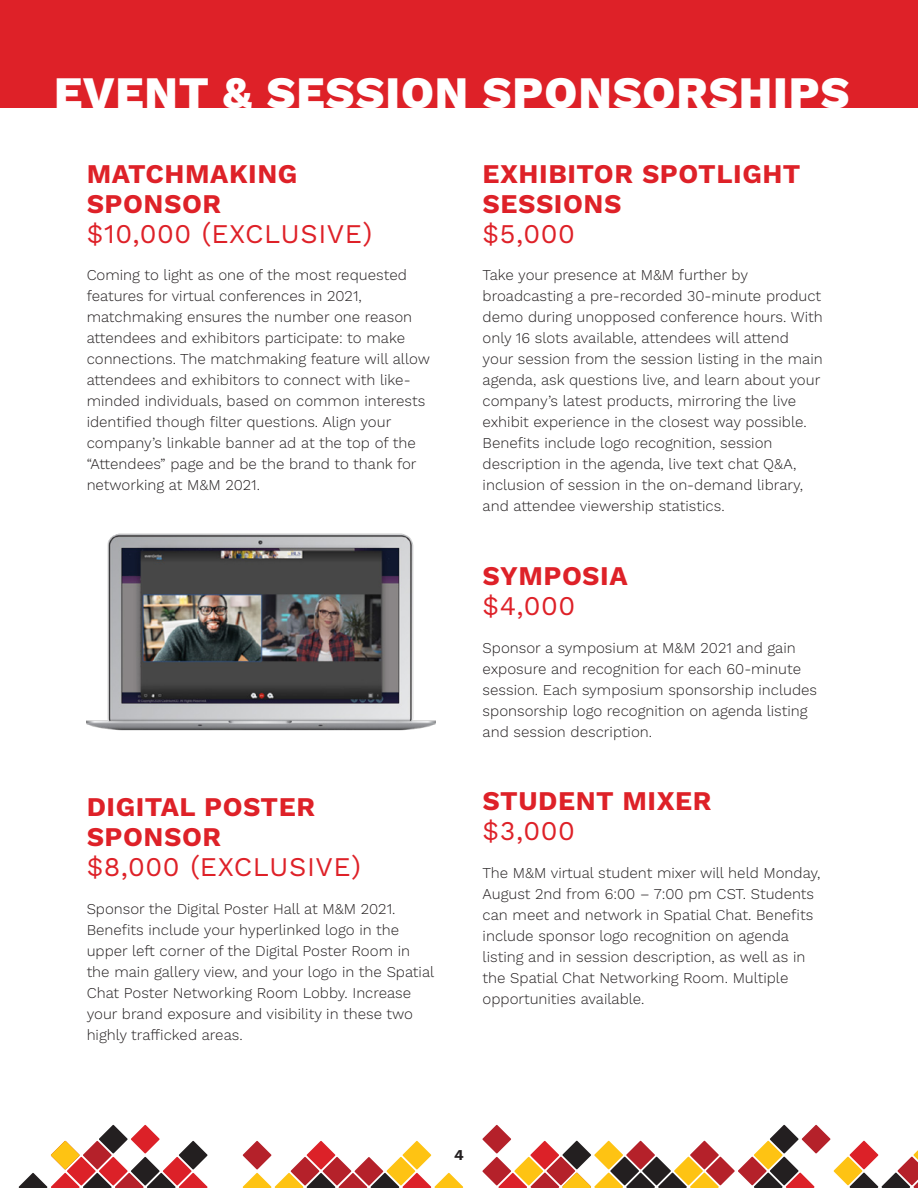
<style>
.page{position:relative;width:918px;height:1188px;background:#fff}
.page>*{position:absolute;margin:0;border:0;box-sizing:border-box;transform-origin:0 0}
.t1{font:800 45px "Work Sans";letter-spacing:.02em;color:#fff}
.t2{font:700 27px/30px "Work Sans";letter-spacing:.02em;color:#de2128}
.Copy{font:300 15px/21px "Work Sans";color:#231f20}
.t3{font:700 15px "Work Sans";color:#231f20}
.s1{font-weight:400}
</style>
<div class="page">
<div style="left:0;top:0;width:918px;height:108px;background:#de2128"></div>
<svg style="left:770px;top:1125px;width:29px;height:29px"></svg>
<svg style="left:802px;top:1125px;width:29px;height:29px"></svg>
<svg style="left:482px;top:1125px;width:29px;height:29px"></svg>
<svg style="left:498px;top:1141px;width:420px;height:47px"></svg>
<svg style="left:482px;top:1157px;width:29px;height:29px"></svg>
<svg style="left:402px;top:1141px;width:29px;height:29px"></svg>
<svg style="left:387px;top:1157px;width:28px;height:29px"></svg>
<svg style="left:323px;top:1157px;width:28px;height:29px"></svg>
<svg style="left:307px;top:1141px;width:28px;height:29px"></svg>
<svg style="left:291px;top:1157px;width:28px;height:29px"></svg>
<svg style="left:355px;top:1157px;width:28px;height:29px"></svg>
<svg style="left:243px;top:1141px;width:29px;height:29px"></svg>
<svg style="left:243px;top:1173px;width:220px;height:15px"></svg>
<svg style="left:179px;top:1141px;width:29px;height:29px"></svg>
<svg style="left:163px;top:1157px;width:29px;height:29px"></svg>
<svg style="left:131px;top:1125px;width:29px;height:29px"></svg>
<svg style="left:131px;top:1157px;width:29px;height:29px"></svg>
<svg style="left:99px;top:1125px;width:29px;height:29px"></svg>
<svg style="left:99px;top:1157px;width:29px;height:29px"></svg>
<svg style="left:83px;top:1141px;width:29px;height:29px"></svg>
<svg style="left:67px;top:1157px;width:29px;height:29px"></svg>
<svg style="left:19px;top:1173px;width:189px;height:15px"></svg>
<svg style="left:51px;top:1141px;width:29px;height:29px"></svg>
<img style="left:87px;top:533px;width:348px;height:198px">
<p class="t1" style="left:54px;top:67px;width:797px">EVENT &amp; SESSION SPONSORSHIPS</p>
<h2 class="t2" style="left:87px;top:160px;width:287px">MATCHMAKING<br>SPONSOR<br><span class="s1">$10,000 (EXCLUSIVE)</span></h2>
<p class="Copy" style="left:87px;top:265px;width:345px">Coming to light as one of the most requested features for virtual conferences in 2021, matchmaking ensures the number one reason attendees and exhibitors participate: to make connections. The matchmaking feature will allow attendees and exhibitors to connect with like&shy;minded individuals, based on common interests identified though filter questions. Align your company’s linkable banner ad at the top of the “Attendees” page and be the brand to thank for networking at M&amp;M 2021.</p>
<h2 class="t2" style="left:87px;top:793px;width:276px">DIGITAL POSTER<br>SPONSOR<br><span class="s1">$8,000 (EXCLUSIVE)</span></h2>
<p class="Copy" style="left:87px;top:899px;width:349px">Sponsor the Digital Poster Hall at M&amp;M 2021.<br>Benefits include your hyperlinked logo in the upper left corner of the Digital Poster Room in the main gallery view, and your logo in the Spatial Chat Poster Networking Room Lobby. Increase your brand exposure and visibility in these two highly trafficked areas.</p>
<h2 class="t2" style="left:483px;top:160px;width:319px">EXHIBITOR SPOTLIGHT<br>SESSIONS<br><span class="s1">$5,000</span></h2>
<p class="Copy" style="left:483px;top:265px;width:342px">Take your presence at M&amp;M further by broadcasting a pre-recorded 30-minute product demo during unopposed conference hours. With only 16 slots available, attendees will attend your session from the session listing in the main agenda, ask questions live, and learn about your company’s latest products, mirroring the live exhibit experience in the closest way possible.<br>Benefits include logo recognition, session description in the agenda, live text chat Q&amp;A, inclusion of session in the on-demand library, and attendee viewership statistics.</p>
<h2 class="t2" style="left:483px;top:562px;width:147px">SYMPOSIA <span class="s1">$4,000</span></h2>
<p class="Copy" style="left:483px;top:638px;width:336px">Sponsor a symposium at M&amp;M 2021 and gain exposure and recognition for each 60-minute session. Each symposium sponsorship includes sponsorship logo recognition on agenda listing and session description.</p>
<h2 class="t2" style="left:483px;top:788px;width:230px">STUDENT MIXER <span class="s1">$3,000</span></h2>
<p class="Copy" style="left:483px;top:863px;width:339px">The M&amp;M virtual student mixer will held Monday, August 2nd from 6:00 – 7:00 pm CST. Students can meet and network in Spatial Chat. Benefits include sponsor logo recognition on agenda listing and in session description, as well as in the Spatial Chat Networking Room. Multiple opportunities available.</p>
<p class="t3" style="left:454px;top:1146px;width:11px">4</p>
</div>
